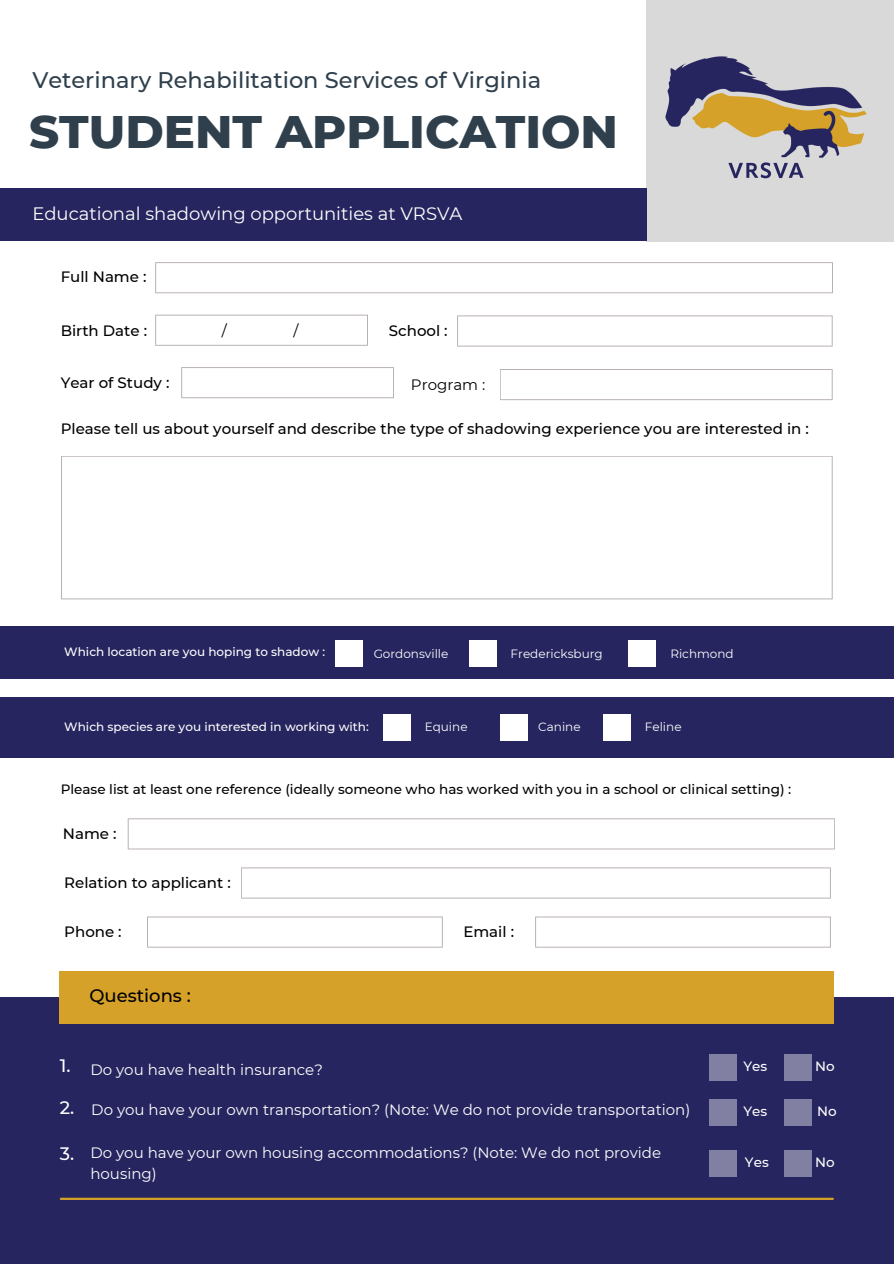
<style>
.page{position:relative;width:894px;height:1264px;background:#fff}
.page>*{position:absolute;margin:0;border:0;box-sizing:border-box;transform-origin:0 0}
.t1{font:800 46.5px "Montserrat";color:#2f3f4c}
.t2{font:500 22.5px "Montserrat";color:#2f3f4c}
.t3{font:18px "Montserrat";color:#fff}
.t4{font:500 18px "Montserrat";color:#000}
.t5{font:500 18px "Montserrat";color:#fff}
.t6{font:500 15px "Montserrat";color:#000}
.t7{font:15px/20.2px "Montserrat";color:#fff}
.t8{font:15px "Montserrat";color:#000}
.t9{font:500 13.5px "Montserrat";color:#000}
.t10{font:500 13.5px "Montserrat";color:#fff}
.t11{font:500 12px "Montserrat";color:#fff}
.t12{font:12px "Montserrat";color:#fff}
</style>
<div class="page">
<div style="left:646px;top:0;width:247px;height:241px;background:#d9d9d9"></div>
<div style="left:0;top:188px;width:646px;height:53px;background:#26255f"></div>
<div style="left:0;top:997px;width:893px;height:266px;background:#26255f"></div>
<div style="left:60px;top:971px;width:773px;height:52px;background:#d5a129"></div>
<div style="left:783px;top:1054px;width:28px;height:26px;background:#8180a2"></div>
<div style="left:709px;top:1054px;width:27px;height:26px;background:#8180a2"></div>
<div style="left:783px;top:1099px;width:28px;height:26px;background:#8180a2"></div>
<div style="left:709px;top:1099px;width:27px;height:26px;background:#8180a2"></div>
<div style="left:709px;top:1150px;width:27px;height:26px;background:#8180a2"></div>
<hr style="left:61px;top:1197px;width:771px;height:2px;background:#d5a129">
<div style="left:783px;top:1150px;width:28px;height:26px;background:#8180a2"></div>
<img style="left:665px;top:56px;width:202px;height:123px">
<div style="left:0;top:626px;width:893px;height:53px;background:#26255f"></div>
<div style="left:335px;top:640px;width:28px;height:26px;background:#fff"></div>
<div style="left:469px;top:640px;width:27px;height:26px;background:#fff"></div>
<div style="left:627px;top:640px;width:28px;height:26px;background:#fff"></div>
<svg style="left:155px;top:262px;width:677px;height:31px"></svg>
<svg style="left:155px;top:315px;width:213px;height:31px"></svg>
<svg style="left:457px;top:315px;width:375px;height:31px"></svg>
<svg style="left:181px;top:367px;width:213px;height:31px"></svg>
<svg style="left:500px;top:369px;width:332px;height:31px"></svg>
<svg style="left:61px;top:456px;width:771px;height:143px"></svg>
<div style="left:0;top:697px;width:893px;height:60px;background:#26255f"></div>
<div style="left:383px;top:714px;width:28px;height:26px;background:#fff"></div>
<div style="left:500px;top:714px;width:27px;height:26px;background:#fff"></div>
<div style="left:602px;top:714px;width:28px;height:26px;background:#fff"></div>
<svg style="left:128px;top:818px;width:706px;height:31px"></svg>
<svg style="left:241px;top:867px;width:589px;height:31px"></svg>
<svg style="left:535px;top:916px;width:295px;height:31px"></svg>
<svg style="left:147px;top:916px;width:295px;height:31px"></svg>
<p class="t2" style="left:32px;top:66px;width:510px">Veterinary Rehabilitation Services of Virginia</p>
<h4 class="t1" style="left:29px;top:103px;width:590px">STUDENT APPLICATION</h4>
<h5 class="t3" style="left:32px;top:202px;width:431px">Educational shadowing opportunities at VRSVA</h5>
<p class="t6" style="left:61px;top:268px;width:87px">Full Name :</p>
<h5 class="t6" style="left:61px;top:321px;width:88px">Birth Date :</h5>
<h3 class="t8" style="left:222px;top:321px;width:7px">/</h3>
<h3 class="t8" style="left:293px;top:321px;width:7px">/</h3>
<h3 class="t6" style="left:389px;top:322px;width:60px">School :</h3>
<p class="t6" style="left:61px;top:373px;width:110px">Year of Study :</p>
<h5 class="t8" style="left:411px;top:375px;width:76px">Program :</h5>
<h5 class="t6" style="left:61px;top:420px;width:749px">Please tell us about yourself and describe the type of shadowing experience you are interested in :</h5>
<p class="t11" style="left:64px;top:644px;width:262px">Which location are you hoping to shadow :</p>
<p class="t12" style="left:373px;top:646px;width:76px">Gordonsville</p>
<p class="t12" style="left:510px;top:646px;width:94px">Fredericksburg</p>
<p class="t12" style="left:670px;top:646px;width:65px">Richmond</p>
<h3 class="t11" style="left:64px;top:719px;width:306px">Which species are you interested in working with:</h3>
<h6 class="t12" style="left:424px;top:719px;width:44px">Equine</h6>
<h5 class="t12" style="left:538px;top:719px;width:44px">Canine</h5>
<h5 class="t12" style="left:644px;top:719px;width:38px">Feline</h5>
<p class="t9" style="left:61px;top:780px;width:732px">Please list at least one reference (ideally someone who has worked with you in a school or clinical setting) :</p>
<h3 class="t6" style="left:63px;top:824px;width:55px">Name :</h3>
<h6 class="t6" style="left:64px;top:873px;width:168px">Relation to applicant :</h6>
<h5 class="t6" style="left:64px;top:922px;width:59px">Phone :</h5>
<h5 class="t6" style="left:463px;top:922px;width:52px">Email :</h5>
<h5 class="t4" style="left:89px;top:984px;width:103px">Questions :</h5>
<h5 class="t5" style="left:60px;top:1054px;width:12px">1.</h5>
<h5 class="t5" style="left:60px;top:1096px;width:16px">2.</h5>
<h5 class="t5" style="left:60px;top:1142px;width:16px">3.</h5>
<p class="t7" style="left:90px;top:1059px;width:234px">Do you have health insurance?</p>
<p class="t7" style="left:91px;top:1099px;width:600px">Do you have your own transportation? (Note: We do not provide transportation)</p>
<h5 class="t7" style="left:90px;top:1142px;width:572px">Do you have your own housing accommodations? (Note: We do not provide housing)</h5>
<p class="t10" style="left:743px;top:1057px;width:25px">Yes</p>
<h5 class="t10" style="left:743px;top:1102px;width:25px">Yes</h5>
<h5 class="t10" style="left:744px;top:1153px;width:25px">Yes</h5>
<h6 class="t10" style="left:814px;top:1057px;width:21px">No</h6>
<h5 class="t10" style="left:816px;top:1102px;width:21px">No</h5>
<h2 class="t10" style="left:814px;top:1153px;width:21px">No</h2>
</div>
